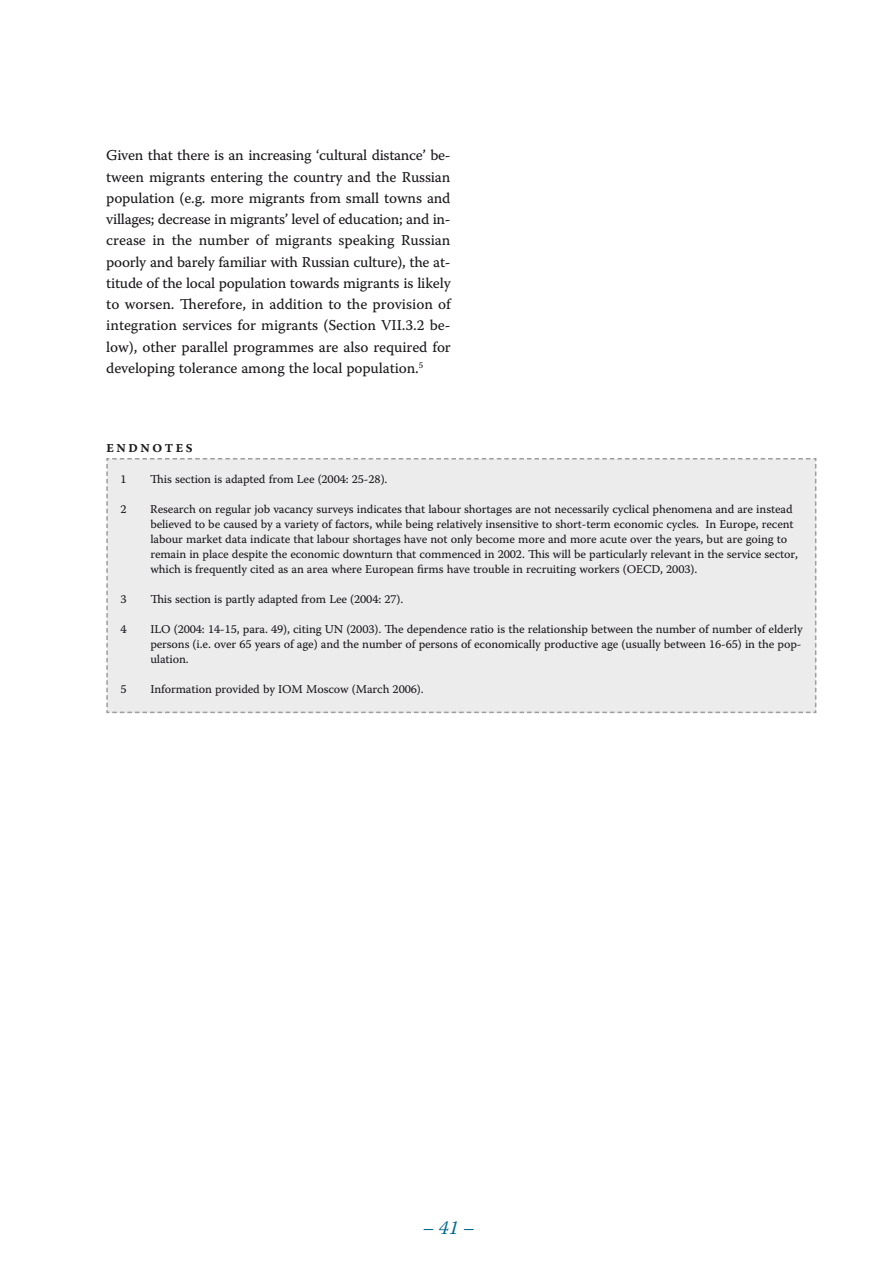
<style>
.page{position:relative;width:893px;height:1263px;background:#fff}
.page>*{position:absolute;margin:0;border:0;box-sizing:border-box;transform-origin:0 0}
.t1{font:italic 19.5px "Warnock Pro";color:#006a8d}
.t2{font:15px/21.3px "Warnock Pro Capt";letter-spacing:-.01em;color:#1a171b;text-align:justify}
.t3{font:12px/15px "Warnock Pro Capt";letter-spacing:-.01em;color:#1a171b}
.t4{font:12px "Warnock Pro Bold Capt";letter-spacing:.215em;color:#1a171b}
</style>
<div class="page">
<div style="left:106px;top:458px;width:711px;height:256px;background:#ececed"></div>
<p class="t2" style="left:106px;top:144px;width:346px">Given that there is an increasing ‘cultural distance’ be&shy;tween migrants entering the country and the Russian population (e.g. more migrants from small towns and villages; decrease in migrants’ level of education; and in&shy;crease in the number of migrants speaking Russian poorly and barely familiar with Russian culture), the at&shy;titude of the local population towards migrants is likely to worsen. Therefore, in addition to the provision of integration services for migrants (Section VII.3.2 be&shy;low), other parallel programmes are also required for developing tolerance among the local population.<sup>5</sup></p>
<p class="t4" style="left:106px;top:441px;width:88px">ENDNOTES</p>
<p class="t3" style="left:121px;top:472px;width:8px">1</p>
<p class="t3" style="left:150px;top:472px;width:239px">This section is adapted from Lee (2004: 25-28).</p>
<p class="t3" style="left:121px;top:502px;width:8px">2</p>
<p class="t3" style="left:150px;top:502px;width:649px">Research on regular job vacancy surveys indicates that labour shortages are not necessarily cyclical phenomena and are instead believed to be caused by a variety of factors, while being relatively insensitive to short-term economic cycles. In Europe, recent labour market data indicate that labour shortages have not only become more and more acute over the years, but are going to remain in place despite the economic downturn that commenced in 2002. This will be particularly relevant in the service sector, which is frequently cited as an area where European firms have trouble in recruiting workers (OECD, 2003).</p>
<p class="t3" style="left:121px;top:592px;width:8px">3</p>
<p class="t3" style="left:150px;top:592px;width:255px">This section is partly adapted from Lee (2004: 27).</p>
<p class="t3" style="left:121px;top:622px;width:8px">4</p>
<p class="t3" style="left:150px;top:622px;width:654px;text-align:justify">ILO (2004: 14-15, para. 49), citing UN (2003). The dependence ratio is the relationship between the number of number of elderly persons (i.e. over 65 years of age) and the number of persons of economically productive age (usually between 16-65) in the pop&shy;ulation.</p>
<p class="t3" style="left:121px;top:682px;width:8px">5</p>
<p class="t3" style="left:150px;top:682px;width:275px">Information provided by IOM Moscow (March 2006).</p>
<h1 class="t1" style="left:423px;top:1215px;width:53px">– 41 –</h1>
</div>
